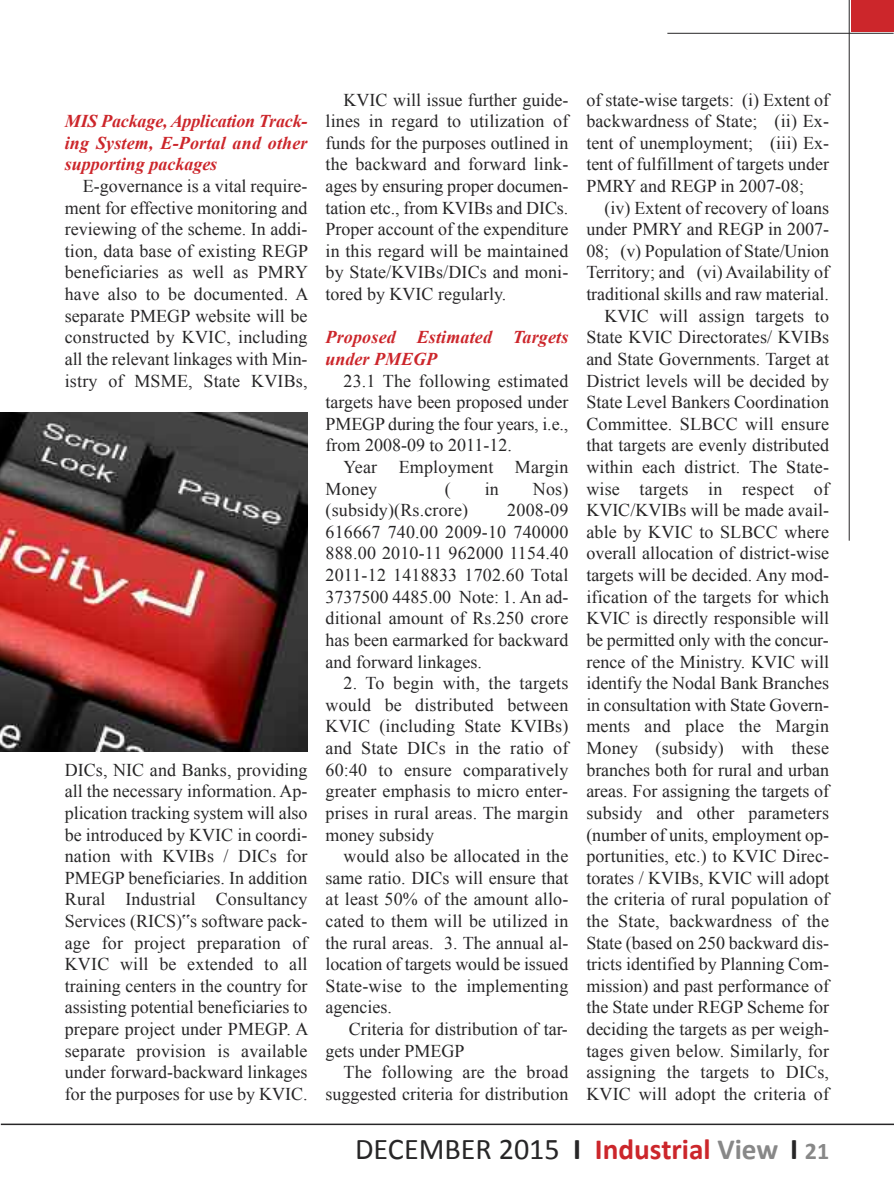
<style>
.page{position:relative;width:894px;height:1201px;background:#fff}
.page>*{position:absolute;margin:0;border:0;box-sizing:border-box;transform-origin:0 0}
.t1{font:30.15px "Calibri";color:#272627}
.t2{font:18px/21.6px "Times New Roman";color:#272627;text-align:justify}
.t3{font:italic 700 18px/21.8px "Times New Roman";letter-spacing:.01em;color:#cc262b;text-align:justify}
.s1{font-weight:700}
.s2{font-weight:700;font-size:29.25px;color:#cc262b}
.s3{font-weight:700;font-size:29.25px;color:#888}
.s4{font-weight:700;font-size:24px;color:#888}
</style>
<div class="page">
<hr style="left:1px;top:1123px;width:893px;height:1px;background:#272627">
<hr style="left:849px;top:0;width:1px;height:540px;background:#272627">
<div style="left:851px;top:0;width:43px;height:32px;background:#cc262b"></div>
<hr style="left:667px;top:33px;width:227px;height:1px;background:#272627">
<img style="left:0;top:412px;width:308px;height:339px">
<p class="t3" style="left:65px;top:110px;width:244px">MIS Package, Application Track&shy;ing System, E-Portal and other supporting packages</p>
<p class="t2" style="left:65px;top:175px;width:245px;text-indent:18px">E-governance is a vital require&shy;ment for effective monitoring and reviewing of the scheme. In addi&shy;tion, data base of existing REGP beneficiaries as well as PMRY have also to be documented. A separate PMEGP website will be constructed by KVIC, including all the relevant linkages with Min&shy;istry of MSME, State KVIBs,</p>
<p class="t2" style="left:65px;top:758px;width:245px">DICs, NIC and Banks, providing all the necessary information. Ap&shy;plication tracking system will also be introduced by KVIC in coordi&shy;nation with KVIBs / DICs for PMEGP beneficiaries. In addition Rural Industrial Consultancy Services (RICS)‟s software pack&shy;age for project preparation of KVIC will be extended to all training centers in the country for assisting potential beneficiaries to prepare project under PMEGP. A separate provision is available under forward-backward linkages for the purposes for use by KVIC.</p>
<p class="t2" style="left:326px;top:89px;width:244px;text-indent:18px">KVIC will issue further guide&shy;lines in regard to utilization of funds for the purposes outlined in the backward and forward link&shy;ages by ensuring proper documen&shy;tation etc., from KVIBs and DICs.<br>Proper account of the expenditure in this regard will be maintained by State/KVIBs/DICs and moni&shy;tored by KVIC regularly.</p>
<p class="t3" style="left:326px;top:326px;width:244px">Proposed Estimated Targets under PMEGP</p>
<p class="t2" style="left:326px;top:369px;width:244px;text-indent:18px">23.1 The following estimated targets have been proposed under PMEGP during the four years, i.e., from 2008-09 to 2011-12.</p>
<p class="t2" style="left:326px;top:456px;width:244px;text-indent:18px">Year Employment Margin<br>Money</p>
<p class="t2" style="left:445px;top:477px;width:7px">(</p>
<p class="t2" style="left:485px;top:477px;width:16px">in</p>
<p class="t2" style="left:533px;top:477px;width:37px">Nos)</p>
<p class="t2" style="left:326px;top:499px;width:144px">(subsidy)(Rs.crore)</p>
<p class="t2" style="left:326px;top:499px;width:244px;text-indent:182px">2008-09<br>616667 740.00 2009-10 740000<br>888.00 2010-11 962000 1154.40<br>2011-12 1418833 1702.60 Total 3737500 4485.00 Note: 1. An ad&shy;ditional amount of Rs.250 crore has been earmarked for backward and forward linkages.</p>
<p class="t2" style="left:326px;top:672px;width:244px;text-indent:18px">2. To begin with, the targets would be distributed between KVIC (including State KVIBs) and State DICs in the ratio of 60:40 to ensure comparatively greater emphasis to micro enter&shy;prises in rural areas. The margin money subsidy</p>
<p class="t2" style="left:326px;top:845px;width:244px;text-indent:18px">would also be allocated in the same ratio. DICs will ensure that at least 50% of the amount allo&shy;cated to them will be utilized in the rural areas. 3. The annual al&shy;location of targets would be issued State-wise to the implementing agencies.</p>
<p class="t2" style="left:326px;top:1017px;width:244px;text-indent:23px">Criteria for distribution of tar&shy;gets under PMEGP</p>
<p class="t2" style="left:326px;top:1061px;width:244px;text-align:right">The following are the broad suggested criteria for distribution</p>
<p class="t2" style="left:586px;top:89px;width:244px">of state-wise targets: (i) Extent of backwardness of State; (ii) Ex&shy;tent of unemployment; (iii) Ex&shy;tent of fulfillment of targets under PMRY and REGP in 2007-08;</p>
<p class="t2" style="left:586px;top:197px;width:244px;text-align:right">(iv) Extent of recovery of loans under PMRY and REGP in 2007-<br>08; (v) Population of State/Union<br>Territory; and (vi) Availability of traditional skills and raw material.<br>KVIC will assign targets to<br>State KVIC Directorates/ KVIBs and State Governments. Target at<br>District levels will be decided by<br>State Level Bankers Coordination<br>Committee. SLBCC will ensure that targets are evenly distributed within each district. The State&shy;wise targets in respect of<br>KVIC/KVIBs will be made avail&shy;able by KVIC to SLBCC where overall allocation of district-wise targets will be decided. Any mod&shy;ification of the targets for which<br>KVIC is directly responsible will be permitted only with the concur&shy;rence of the Ministry. KVIC will identify the Nodal Bank Branches in consultation with State Govern&shy;ments and place the Margin<br>Money (subsidy) with these branches both for rural and urban areas. For assigning the targets of subsidy and other parameters (number of units, employment op&shy;portunities, etc.) to KVIC Direc&shy;torates / KVIBs, KVIC will adopt the criteria of rural population of the State, backwardness of the<br>State (based on 250 backward dis&shy;tricts identified by Planning Com&shy;mission) and past performance of the State under REGP Scheme for deciding the targets as per weigh&shy;tages given below. Similarly, for assigning the targets to DICs,<br>KVIC will adopt the criteria of</p>
<h1 class="t1" style="left:355px;top:1135px;width:476px">DECEMBER 2015 <span class="s1">I</span> <span class="s2">Industrial</span> <span class="s3">View</span> <span class="s1">I</span> <span class="s4">21</span></h1>
</div>
